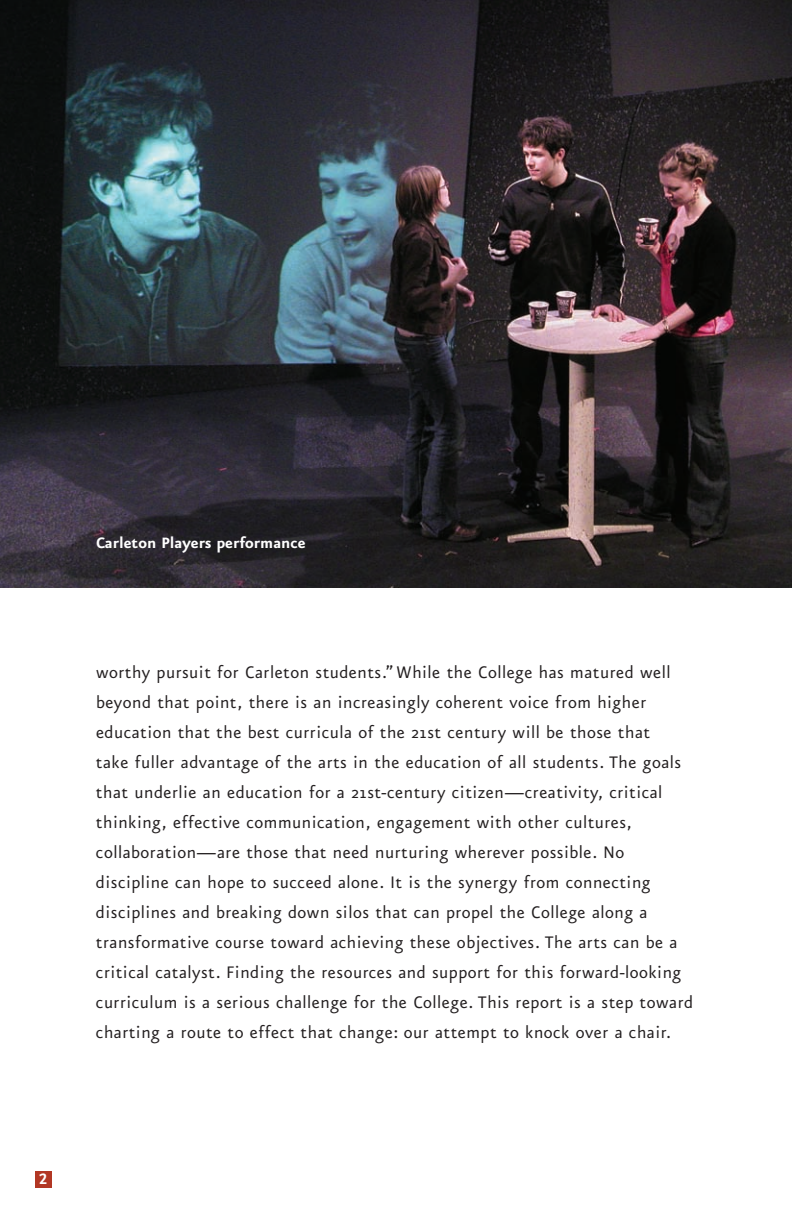
<style>
.page{position:relative;width:792px;height:1224px;background:#fff}
.page>*{position:absolute;margin:0;border:0;box-sizing:border-box;transform-origin:0 0}
.t1{font:20px/30px "Eureka Sans";letter-spacing:.025em;color:#231f20}
.t2{font:700 18px "Eureka Sans";color:#fff}
.t3{font:700 16px "Scala Sans LF";color:#fff}
</style>
<div class="page">
<img style="left:0;top:0;width:792px;height:588px">
<div style="left:35px;top:1171px;width:16px;height:16px;background:#b23724"></div>
<p class="t2" style="left:96px;top:537px;width:211px">Carleton Players performance</p>
<p class="t1" style="left:96px;top:659px;width:599px">worthy pursuit for Carleton students.” While the College has matured well beyond that point, there is an increasingly coherent voice from higher education that the best curricula of the 21st century will be those that<br>take fuller advantage of the arts in the education of all students. The goals that underlie an education for a 21st-century citizen—creativity, critical thinking, effective communication, engagement with other cultures, collaboration—are those that need nurturing wherever possible. No discipline can hope to succeed alone. It is the synergy from connecting disciplines and breaking down silos that can propel the College along a transformative course toward achieving these objectives. The arts can be a critical catalyst. Finding the resources and support for this forward-looking curriculum is a serious challenge for the College. This report is a step toward charting a route to effect that change: our attempt to knock over a chair.</p>
<p class="t3" style="left:39px;top:1173px;width:9px">2</p>
</div>
